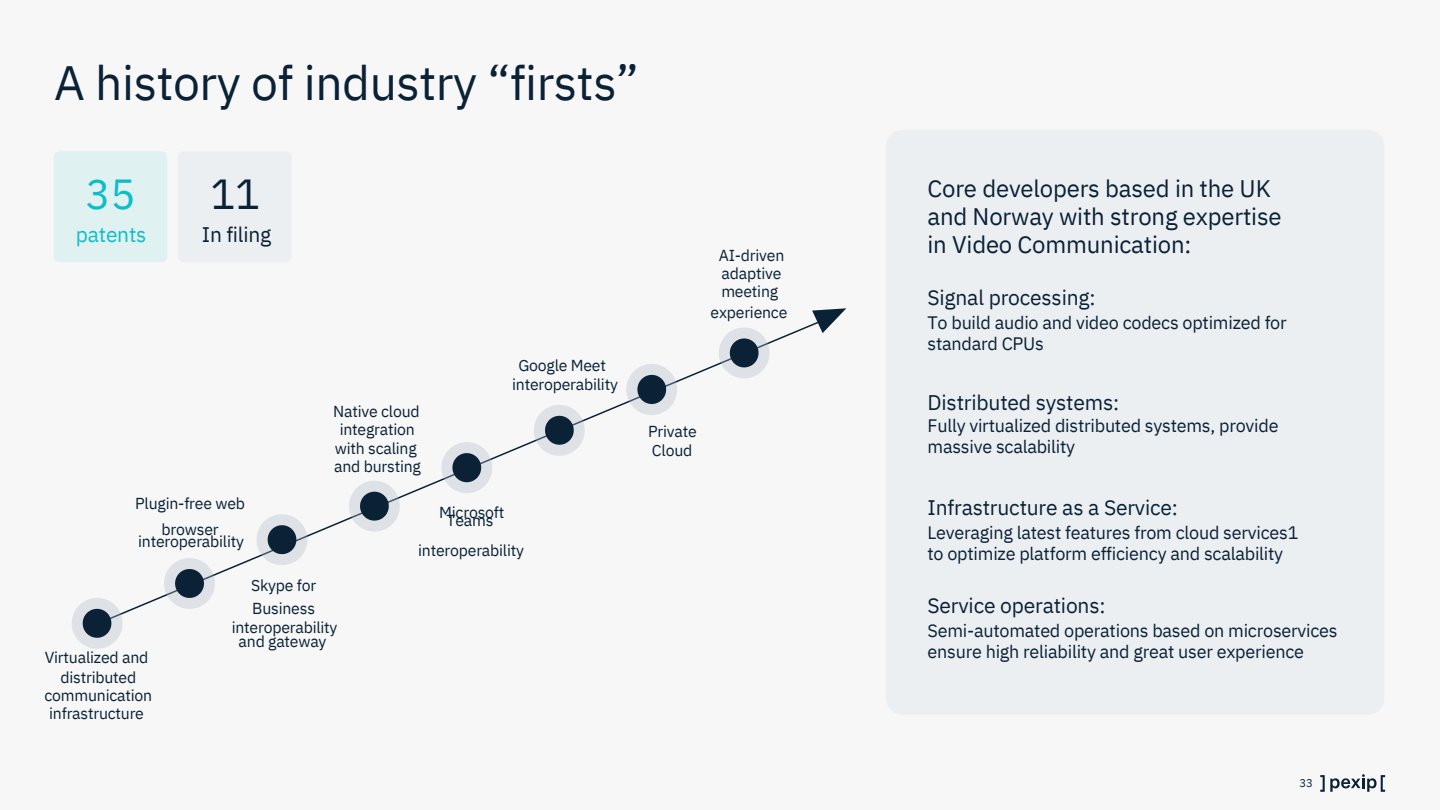
<style>
.page{position:relative;width:1440px;height:810px;background:#f7f7f7}
.page>*{position:absolute;margin:0;border:0;box-sizing:border-box;transform-origin:0 0}
.t1{font:48px "IBM Plex Sans";letter-spacing:-.01em;color:#0a2136}
.t2{font:42px "IBM Plex Sans";color:#0ebec7}
.t3{font:42px "IBM Plex Sans";color:#0a2136}
.t4{font:24px/28.2px "IBM Plex Sans";letter-spacing:-.01em;color:#0a2136}
.t5{font:21.15px "IBM Plex Sans";letter-spacing:-.01em;color:#0a2136}
.t6{font:21px "IBM Plex Sans";letter-spacing:-.01em;color:#0a2136}
.t7{font:21px "IBM Plex Sans";letter-spacing:-.01em;color:#0ebec7}
.t8{font:18px/21.3px "IBM Plex Sans";letter-spacing:-.015em;color:#0a2136}
.t9{font:15.9px/18px "IBM Plex Sans";letter-spacing:-.015em;color:#0a2136;text-align:center}
.t10{font:11.4px "IBM Plex Sans";color:#0a2136}
</style>
<div class="page">
<div style="left:54px;top:151px;width:113px;height:111px;background:#e0f1f2;border-radius:6px"></div>
<div style="left:178px;top:151px;width:114px;height:111px;background:#eceff2;border-radius:6px"></div>
<svg style="left:812px;top:308px;width:34px;height:25px"></svg>
<svg style="left:72px;top:598px;width:51px;height:51px"></svg>
<svg style="left:164px;top:558px;width:51px;height:51px"></svg>
<svg style="left:256px;top:514px;width:51px;height:51px"></svg>
<svg style="left:349px;top:481px;width:51px;height:51px"></svg>
<svg style="left:441px;top:442px;width:51px;height:51px"></svg>
<svg style="left:534px;top:405px;width:51px;height:51px"></svg>
<svg style="left:626px;top:364px;width:51px;height:51px"></svg>
<svg style="left:719px;top:327px;width:51px;height:51px"></svg>
<div style="left:886px;top:130px;width:498px;height:585px;background:#eceff2;border-radius:17px"></div>
<svg style="left:1320px;top:774px;width:65px;height:18px"></svg>
<h4 class="t1" style="left:54px;top:51px;width:587px">A history of industry “firsts”</h4>
<h4 class="t2" style="left:86px;top:166px;width:52px">35</h4>
<h4 class="t7" style="left:76px;top:220px;width:72px">patents</h4>
<h3 class="t3" style="left:210px;top:166px;width:51px">11</h3>
<h3 class="t6" style="left:202px;top:220px;width:71px">In filing</h3>
<p class="t9" style="left:135px;top:494px;width:111px">Plugin-free web</p>
<p class="t9" style="left:162px;top:520px;width:59px">browser</p>
<p class="t9" style="left:138px;top:532px;width:107px">interoperability</p>
<p class="t9" style="left:333px;top:402px;width:88px">Native cloud</p>
<p class="t9" style="left:340px;top:420px;width:77px">integration</p>
<p class="t9" style="left:335px;top:439px;width:83px">with scaling</p>
<p class="t9" style="left:334px;top:457px;width:88px">and bursting</p>
<p class="t9" style="left:518px;top:356px;width:89px">Google Meet</p>
<p class="t9" style="left:512px;top:375px;width:107px">interoperability</p>
<p class="t9" style="left:439px;top:503px;width:67px">Microsoft</p>
<p class="t9" style="left:446px;top:511px;width:49px">Teams</p>
<p class="t9" style="left:418px;top:541px;width:107px">interoperability</p>
<p class="t9" style="left:45px;top:648px;width:105px">Virtualized and</p>
<p class="t9" style="left:44px;top:668px;width:109px">distributed communication infrastructure</p>
<p class="t9" style="left:251px;top:576px;width:67px">Skype for</p>
<p class="t9" style="left:252px;top:599px;width:64px">Business</p>
<p class="t9" style="left:232px;top:618px;width:107px">interoperability</p>
<p class="t9" style="left:239px;top:633px;width:89px">and gateway</p>
<p class="t9" style="left:719px;top:246px;width:67px;text-align:left">AI-driven adaptive meeting</p>
<h2 class="t9" style="left:711px;top:303px;width:78px">experience</h2>
<p class="t9" style="left:648px;top:422px;width:50px">Private</p>
<p class="t9" style="left:652px;top:441px;width:42px">Cloud</p>
<p class="t4" style="left:928px;top:174px;width:356px">Core developers based in the UK and Norway with strong expertise in Video Communication:</p>
<p class="t6" style="left:928px;top:284px;width:170px">Signal processing:</p>
<p class="t8" style="left:928px;top:312px;width:361px">To build audio and video codecs optimized for standard CPUs</p>
<p class="t5" style="left:928px;top:389px;width:193px">Distributed systems:</p>
<p class="t8" style="left:928px;top:415px;width:353px">Fully virtualized distributed systems, provide massive scalability</p>
<h3 class="t6" style="left:928px;top:494px;width:252px">Infrastructure as a Service:</h3>
<h3 class="t8" style="left:928px;top:522px;width:373px">Leveraging latest features from cloud services1 to optimize platform efficiency and scalability</h3>
<h3 class="t6" style="left:928px;top:591px;width:180px">Service operations:</h3>
<h3 class="t8" style="left:928px;top:619px;width:412px">Semi-automated operations based on microservices ensure high reliability and great user experience</h3>
<h1 class="t10" style="left:1299px;top:776px;width:15px">33</h1>
</div>
